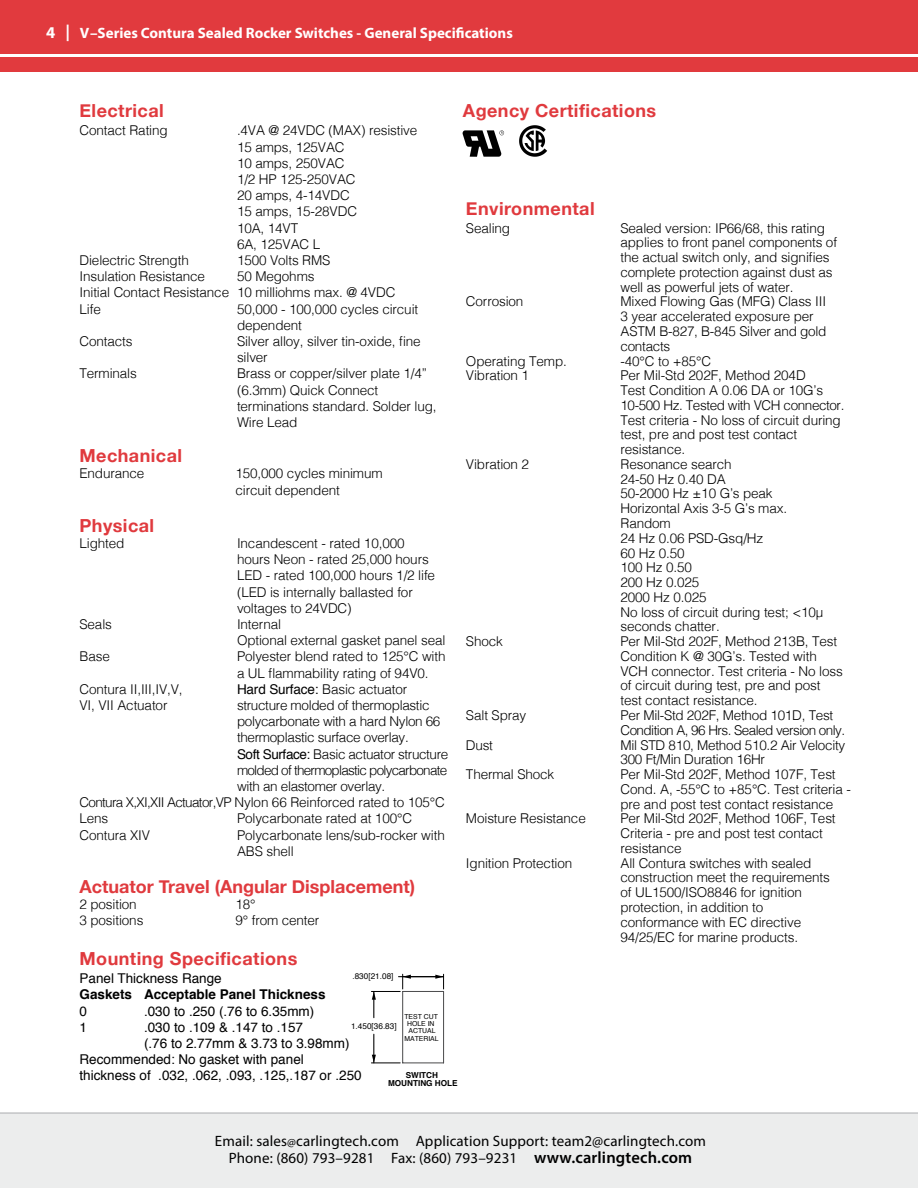
<style>
.page{position:relative;width:918px;height:1188px;background:#fff}
.page>*{position:absolute;margin:0;border:0;box-sizing:border-box;transform-origin:0 0}
.t1{font:700 18px "Helvetica Neue";letter-spacing:.025em;color:#e03a3e}
.t2{font:700 18px "Helvetica Neue";color:#e03a3e}
.t3{font:15px/16.8px "Myriad Pro";letter-spacing:.01em;color:#000;text-align:center}
.t4{font:700 15px "Myriad Pro";color:#fff}
.t5{font:300 13.5px/14.7px "Helvetica";letter-spacing:-.01em;color:#000}
.t6{font:13.5px "Helvetica";color:#000}
.t7{font:300 13.5px/14.7px "Helvetica";letter-spacing:-.04em;color:#000}
.t8{font:300 13.5px "Helvetica";letter-spacing:-.03em;color:#000}
.t9{font:300 13.5px "Helvetica";letter-spacing:-.055em;color:#000}
.t10{font:700 13.5px "Helvetica";color:#000}
.t11{font:8.25px "Helvetica";color:#000}
.t12{font:700 8.25px/8.2px "Helvetica";color:#000;text-align:center}
.t13{font:6.9px/6.9px "Helvetica";color:#000;text-align:center}
.s1{font-size:16.5px}
.s2{font-weight:400}
.s3{font-size:12px}
.s4{font-weight:600;font-size:16.5px}
</style>
<div class="page">
<div style="left:0;top:1112px;width:918px;height:76px;background:#eceded"></div>
<hr style="left:0;top:1112px;width:918px;height:2px;background:#c7c8ca">
<div style="left:0;top:57px;width:918px;height:15px;background:#e13a3e"></div>
<div style="left:0;top:0;width:918px;height:54px;background:#e13a3e"></div>
<svg style="left:371px;top:1034px;width:29px;height:30px"></svg>
<svg style="left:371px;top:974px;width:40px;height:44px"></svg>
<svg style="left:435px;top:974px;width:9px;height:15px"></svg>
<hr style="left:398px;top:976px;width:46px;height:1px;background:#000">
<hr style="left:402px;top:991px;width:1px;height:72px;background:#4d4d4f">
<hr style="left:443px;top:991px;width:1px;height:72px;background:#4d4d4f">
<hr style="left:403px;top:1062px;width:41px;height:1px;background:#4d4d4f">
<hr style="left:403px;top:991px;width:41px;height:1px;background:#4d4d4f">
<svg style="left:463px;top:130px;width:41px;height:27px"></svg>
<svg style="left:519px;top:125px;width:28px;height:32px"></svg>
<p class="t4" style="left:46px;top:23px;width:468px"><span class="s1">4 |</span> V–Series Contura Sealed Rocker Switches - General Specifications</p>
<h1 class="t1" style="left:80px;top:96px;width:86px">Electrical</h1>
<h1 class="t1" style="left:463px;top:96px;width:195px">Agency Certifications</h1>
<p class="t5" style="left:80px;top:122px;width:90px">Contact Rating</p>
<p class="t5" style="left:237px;top:122px;width:182px;line-height:16.2px">.4VA @ 24VDC (MAX) resistive<br>15 amps, 125VAC<br>10 amps, 250VAC<br>1/2 HP 125-250VAC<br>20 amps, 4-14VDC<br>15 amps, 15-28VDC<br>10A, 14VT<br>6A, 125VAC L</p>
<p class="t5" style="left:80px;top:252px;width:111px">Dielectric Strength</p>
<p class="t5" style="left:237px;top:252px;width:95px">1500 Volts RMS</p>
<p class="t5" style="left:80px;top:268px;width:127px">Insulation Resistance</p>
<p class="t5" style="left:80px;top:267px;width:317px;line-height:16.2px;text-indent:158px">50 Megohms<br>Initial Contact Resistance 10 milliohms max. @ 4VDC<br>Life</p>
<p class="t5" style="left:237px;top:300px;width:183px;line-height:16.2px">50,000 - 100,000 cycles circuit dependent</p>
<p class="t5" style="left:80px;top:333px;width:55px">Contacts</p>
<p class="t5" style="left:237px;top:332px;width:185px;line-height:16.2px">Silver alloy, silver tin-oxide, fine silver</p>
<p class="t5" style="left:80px;top:365px;width:59px">Terminals</p>
<p class="t5" style="left:237px;top:365px;width:201px;line-height:16.2px">Brass or copper/silver plate 1/4” (6.3mm) Quick Connect terminations standard. Solder lug,<br>Wire Lead</p>
<h1 class="t1" style="left:80px;top:442px;width:104px">Mechanical</h1>
<p class="t5" style="left:80px;top:465px;width:66px">Endurance</p>
<p class="t5" style="left:236px;top:464px;width:149px;line-height:16.2px">150,000 cycles minimum circuit dependent</p>
<h1 class="t1" style="left:80px;top:511px;width:76px">Physical</h1>
<p class="t5" style="left:80px;top:535px;width:46px">Lighted</p>
<p class="t5" style="left:237px;top:534px;width:200px;line-height:16.2px">Incandescent - rated 10,000 hours Neon - rated 25,000 hours<br>LED - rated 100,000 hours 1/2 life (LED is internally ballasted for voltages to 24VDC)</p>
<p class="t5" style="left:80px;top:616px;width:34px">Seals</p>
<p class="t5" style="left:237px;top:615px;width:210px;line-height:16.2px">Internal<br>Optional external gasket panel seal</p>
<p class="t5" style="left:80px;top:648px;width:32px">Base</p>
<p class="t5" style="left:237px;top:648px;width:210px;line-height:16.2px">Polyester blend rated to 125°C with a UL flammability rating of 94V0.</p>
<p class="t5" style="left:80px;top:681px;width:105px">Contura II,III,IV,V,</p>
<p class="t5" style="left:237px;top:681px;width:172px"><span class="s2">Hard Surface:</span> Basic actuator</p>
<p class="t5" style="left:80px;top:697px;width:90px">VI, VII Actuator</p>
<p class="t5" style="left:237px;top:697px;width:194px">structure molded of thermoplastic</p>
<p class="t5" style="left:237px;top:713px;width:205px">polycarbonate with a hard Nylon 66</p>
<p class="t5" style="left:237px;top:729px;width:173px">thermoplastic surface overlay.</p>
<p class="t8" style="left:237px;top:742px;width:213px"><span class="s2">Soft Surface:</span> Basic actuator structure</p>
<p class="t9" style="left:237px;top:759px;width:212px">molded of thermoplastic polycarbonate</p>
<p class="t5" style="left:237px;top:778px;width:150px">with an elastomer overlay.</p>
<p class="t5" style="left:80px;top:794px;width:367px">Contura X,XI,XII Actuator,VP Nylon 66 Reinforced rated to 105°C</p>
<p class="t5" style="left:80px;top:810px;width:30px">Lens</p>
<p class="t5" style="left:237px;top:810px;width:177px">Polycarbonate rated at 100°C</p>
<p class="t5" style="left:80px;top:827px;width:72px">Contura XIV</p>
<p class="t5" style="left:237px;top:826px;width:209px;line-height:16.2px">Polycarbonate lens/sub-rocker with<br>ABS shell</p>
<h1 class="t2" style="left:80px;top:872px;width:337px">Actuator Travel (Angular Displacement)</h1>
<p class="t5" style="left:80px;top:896px;width:59px">2 position</p>
<p class="t5" style="left:236px;top:896px;width:22px">18°</p>
<p class="t5" style="left:80px;top:912px;width:65px">3 positions</p>
<p class="t5" style="left:236px;top:912px;width:85px">9° from center</p>
<h1 class="t1" style="left:80px;top:945px;width:219px">Mounting Specifications</h1>
<p class="t11" style="left:352px;top:970px;width:43px">.830[21.08]</p>
<p class="t6" style="left:80px;top:968px;width:144px">Panel Thickness Range</p>
<p class="t10" style="left:80px;top:984px;width:248px">Gaskets Acceptable Panel Thickness</p>
<p class="t6" style="left:80px;top:1001px;width:9px">0</p>
<p class="t6" style="left:144px;top:1001px;width:172px">.030 to .250 (.76 to 6.35mm)</p>
<p class="t6" style="left:80px;top:1017px;width:9px">1</p>
<p class="t6" style="left:144px;top:1017px;width:161px">.030 to .109 &amp; .147 to .157</p>
<p class="t6" style="left:144px;top:1033px;width:207px">(.76 to 2.77mm &amp; 3.73 to 3.98mm)</p>
<p class="t6" style="left:80px;top:1049px;width:226px">Recommended: No gasket with panel</p>
<p class="t6" style="left:80px;top:1065px;width:284px">thickness of .032, .062, .093, .125,.187 or .250</p>
<p class="t13" style="left:404px;top:1013px;width:35px">TEST CUT<br>HOLE IN<br>ACTUAL</p>
<p class="t13" style="left:404px;top:1035px;width:36px">MATERIAL</p>
<p class="t11" style="left:351px;top:1019px;width:47px">1.450[36.83]</p>
<p class="t12" style="left:388px;top:1071px;width:71px">SWITCH<br>MOUNTING HOLE</p>
<h1 class="t1" style="left:466px;top:194px;width:130px">Environmental</h1>
<p class="t5" style="left:466px;top:220px;width:46px">Sealing</p>
<p class="t5" style="left:620px;top:220px;width:218px">Sealed version: IP66/68, this rating applies to front panel components of the actual switch only, and signifies complete protection against dust as well as powerful jets of water.</p>
<p class="t5" style="left:466px;top:293px;width:59px">Corrosion</p>
<p class="t5" style="left:620px;top:293px;width:207px">Mixed Flowing Gas (MFG) Class III<br>3 year accelerated exposure per<br>ASTM B-827, B-845 Silver and gold contacts</p>
<p class="t5" style="left:466px;top:352px;width:102px">Operating Temp.</p>
<p class="t5" style="left:620px;top:352px;width:92px">-40°C to +85°C</p>
<p class="t5" style="left:466px;top:367px;width:65px">Vibration 1</p>
<p class="t5" style="left:620px;top:367px;width:226px">Per Mil-Std 202F, Method 204D<br>Test Condition A 0.06 DA or 10G’s<br>10-500 Hz. Tested with VCH connector.<br>Test criteria - No loss of circuit during test, pre and post test contact resistance.</p>
<p class="t5" style="left:466px;top:456px;width:65px">Vibration 2</p>
<p class="t5" style="left:620px;top:456px;width:205px">Resonance search<br>24-50 Hz 0.40 DA<br>50-2000 Hz ±10 G’s peak<br>Horizontal Axis 3-5 G’s max.<br>Random<br>24 Hz 0.06 PSD-Gsq/Hz<br>60 Hz 0.50<br>100 Hz 0.50<br>200 Hz 0.025<br>2000 Hz 0.025<br>No loss of circuit during test; &lt;10μ seconds chatter.</p>
<p class="t5" style="left:466px;top:633px;width:38px">Shock</p>
<p class="t5" style="left:620px;top:633px;width:224px">Per Mil-Std 202F, Method 213B, Test Condition K @ 30G’s. Tested with VCH connector. Test criteria - No loss of circuit during test, pre and post test contact resistance.</p>
<p class="t5" style="left:466px;top:707px;width:62px">Salt Spray</p>
<p class="t7" style="left:620px;top:707px;width:226px">Per Mil-Std 202F, Method 101D, Test<br>Condition A, 96 Hrs. Sealed version only.</p>
<p class="t5" style="left:466px;top:736px;width:28px">Dust</p>
<p class="t5" style="left:620px;top:736px;width:226px">Mil STD 810, Method 510.2 Air Velocity<br>300 Ft/Min Duration 16Hr</p>
<p class="t5" style="left:466px;top:766px;width:90px">Thermal Shock</p>
<p class="t5" style="left:620px;top:766px;width:232px">Per Mil-Std 202F, Method 107F, Test<br>Cond. A, -55°C to +85°C. Test criteria - pre and post test contact resistance</p>
<p class="t5" style="left:466px;top:810px;width:121px">Moisture Resistance</p>
<p class="t5" style="left:620px;top:810px;width:217px">Per Mil-Std 202F, Method 106F, Test<br>Criteria - pre and post test contact resistance</p>
<p class="t5" style="left:466px;top:855px;width:108px">Ignition Protection</p>
<p class="t5" style="left:620px;top:855px;width:211px">All Contura switches with sealed construction meet the requirements of UL1500/ISO8846 for ignition protection, in addition to conformance with EC directive<br>94/25/EC for marine products.</p>
<p class="t3" style="left:215px;top:1132px;width:493px">Email: sales<span class="s3">@</span>carlingtech.com Application Support: team2@carlingtech.com<br>Phone: (860) 793–9281 Fax: (860) 793–9231 <span class="s4">www.carlingtech.com</span></p>
</div>
